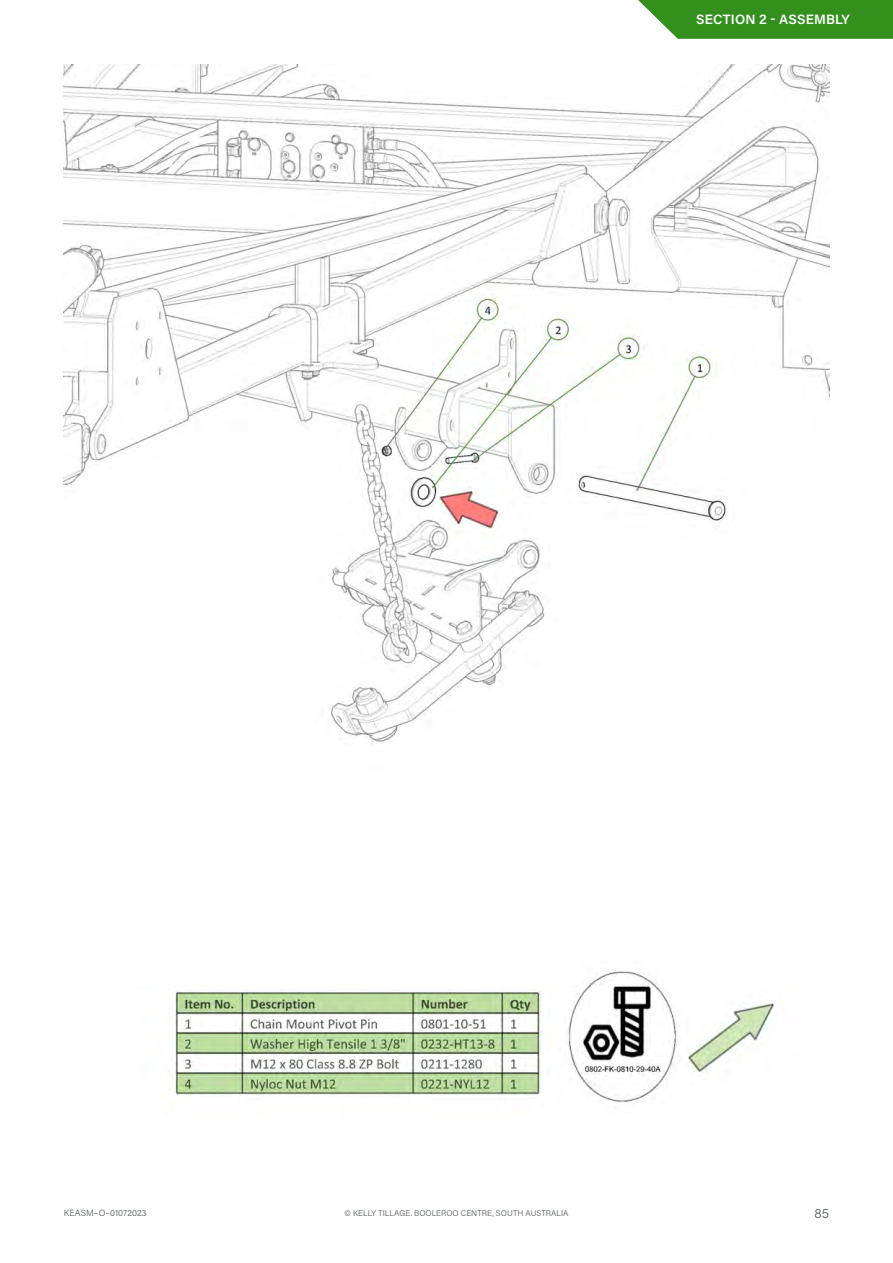
<style>
.page{position:relative;width:893px;height:1263px;background:#fff}
.page>*{position:absolute;margin:0;border:0;box-sizing:border-box;transform-origin:0 0}
.Tab_Label_White{font:600 13.5px "Acumin Pro";letter-spacing:.01em;color:#fff}
.t1{font:300 13.5px "Acumin Pro";color:#565a5c}
.t2{font:300 9px "Acumin Pro";letter-spacing:.005em;color:#565a5c}
.t3{font:300 8.25px "Acumin Pro";color:#565a5c}
</style>
<div class="page">
<svg style="left:638px;top:0;width:255px;height:39px;background:#43992f"></svg>
<img style="left:64px;top:65px;width:765px;height:1037px">
<p class="Tab_Label_White" style="left:696px;top:10px;width:155px">SECTION 2 - ASSEMBLY</p>
<p class="t2" style="left:64px;top:1207px;width:84px">KEASM–O–01072023</p>
<p class="t3" style="left:344px;top:1207px;width:226px">© KELLY TILLAGE. BOOLEROO CENTRE, SOUTH AUSTRALIA</p>
<h1 class="t1" style="left:814px;top:1204px;width:16px">85</h1>
</div>
